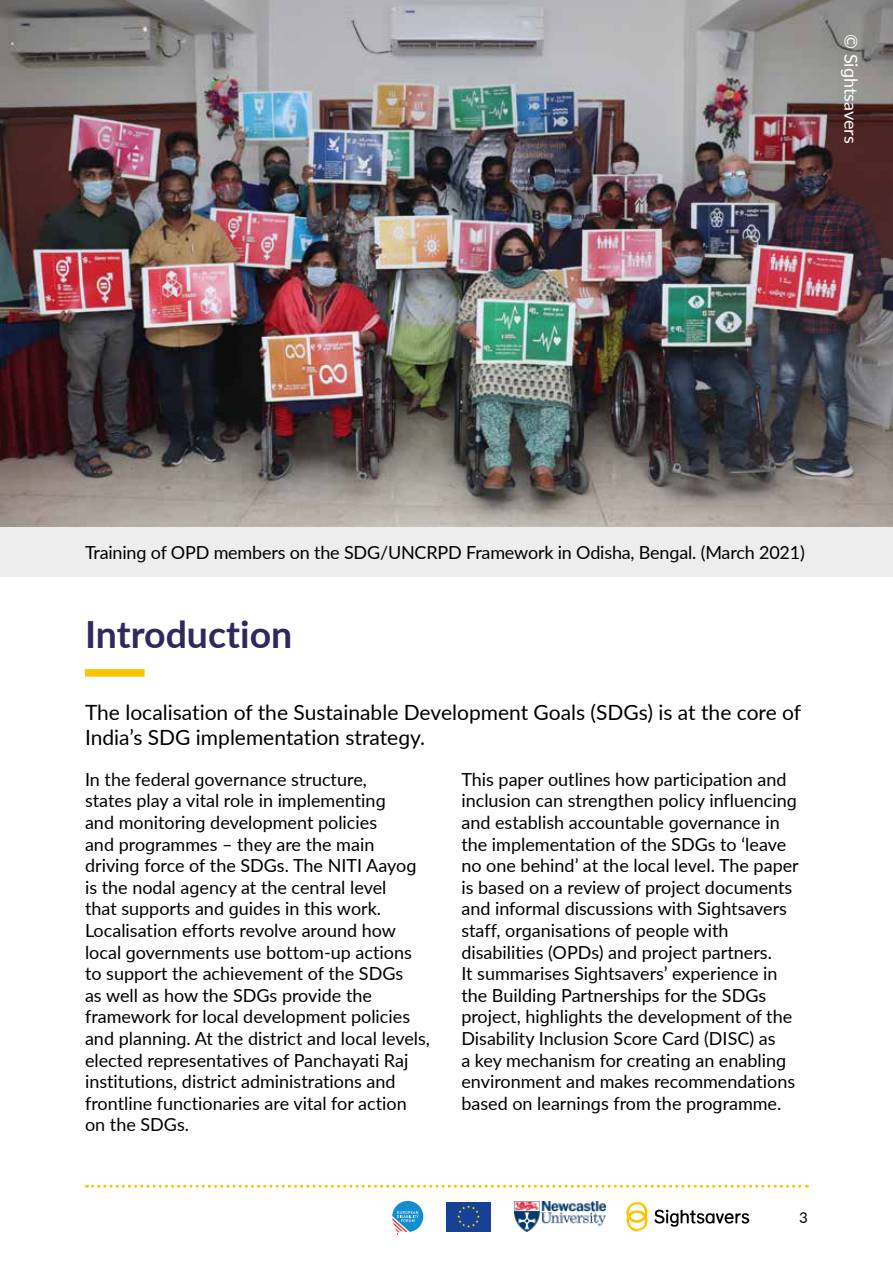
<style>
.page{position:relative;width:893px;height:1263px;background:#fff}
.page>*{position:absolute;margin:0;border:0;box-sizing:border-box;transform-origin:0 0}
.t1{font:700 37.5px "Lato";color:#31295c}
.t2{font:21px/25.2px "Lato";color:#000}
.t3{font:18px/21.6px "Lato";color:#000}
.t4{font:18px "Lato";color:#fff}
.t5{font:15px "Lato";color:#000}
</style>
<div class="page">
<img style="left:0;top:0;width:893px;height:527px">
<div style="left:85px;top:669px;width:60px;height:8px;background:#fdc300"></div>
<div style="left:0;top:527px;width:893px;height:50px;background:#ededed"></div>
<svg style="left:87px;top:1185px;width:720px;height:3px"></svg>
<svg style="left:626px;top:1201px;width:22px;height:30px"></svg>
<svg style="left:654px;top:1210px;width:95px;height:17px"></svg>
<img style="left:514px;top:1201px;width:91px;height:30px">
<svg style="left:392px;top:1200px;width:32px;height:36px"></svg>
<svg style="left:446px;top:1231px;width:45px;height:1px"></svg>
<div style="left:446px;top:1201px;width:45px;height:30px;background:#164194"></div>
<svg style="left:457px;top:1205px;width:23px;height:23px"></svg>
<p class="t4" style="left:864px;top:34px;width:111px;rotate:90deg">© Sightsavers</p>
<p class="t3" style="left:85px;top:541px;width:721px">Training of OPD members on the SDG/UNCRPD Framework in Odisha, Bengal. (March 2021)</p>
<h1 class="t1" style="left:85px;top:607px;width:209px">Introduction</h1>
<p class="t2" style="left:85px;top:699px;width:718px">The localisation of the Sustainable Development Goals (SDGs) is at the core of<br>India’s SDG implementation strategy.</p>
<p class="t3" style="left:85px;top:768px;width:346px">In the federal governance structure,<br>states play a vital role in implementing<br>and monitoring development policies<br>and programmes – they are the main driving force of the SDGs. The NITI Aayog is the nodal agency at the central level<br>that supports and guides in this work.<br>Localisation efforts revolve around how local governments use bottom-up actions to support the achievement of the SDGs<br>as well as how the SDGs provide the framework for local development policies and planning. At the district and local levels, elected representatives of Panchayati Raj institutions, district administrations and frontline functionaries are vital for action on the SDGs.</p>
<p class="t3" style="left:461px;top:768px;width:339px">This paper outlines how participation and inclusion can strengthen policy influencing and establish accountable governance in the implementation of the SDGs to ‘leave no one behind’ at the local level. The paper is based on a review of project documents and informal discussions with Sightsavers staff, organisations of people with disabilities (OPDs) and project partners.<br>It summarises Sightsavers’ experience in the Building Partnerships for the SDGs project, highlights the development of the Disability Inclusion Score Card (DISC) as<br>a key mechanism for creating an enabling environment and makes recommendations based on learnings from the programme.</p>
<p class="t5" style="left:799px;top:1207px;width:10px">3</p>
</div>
